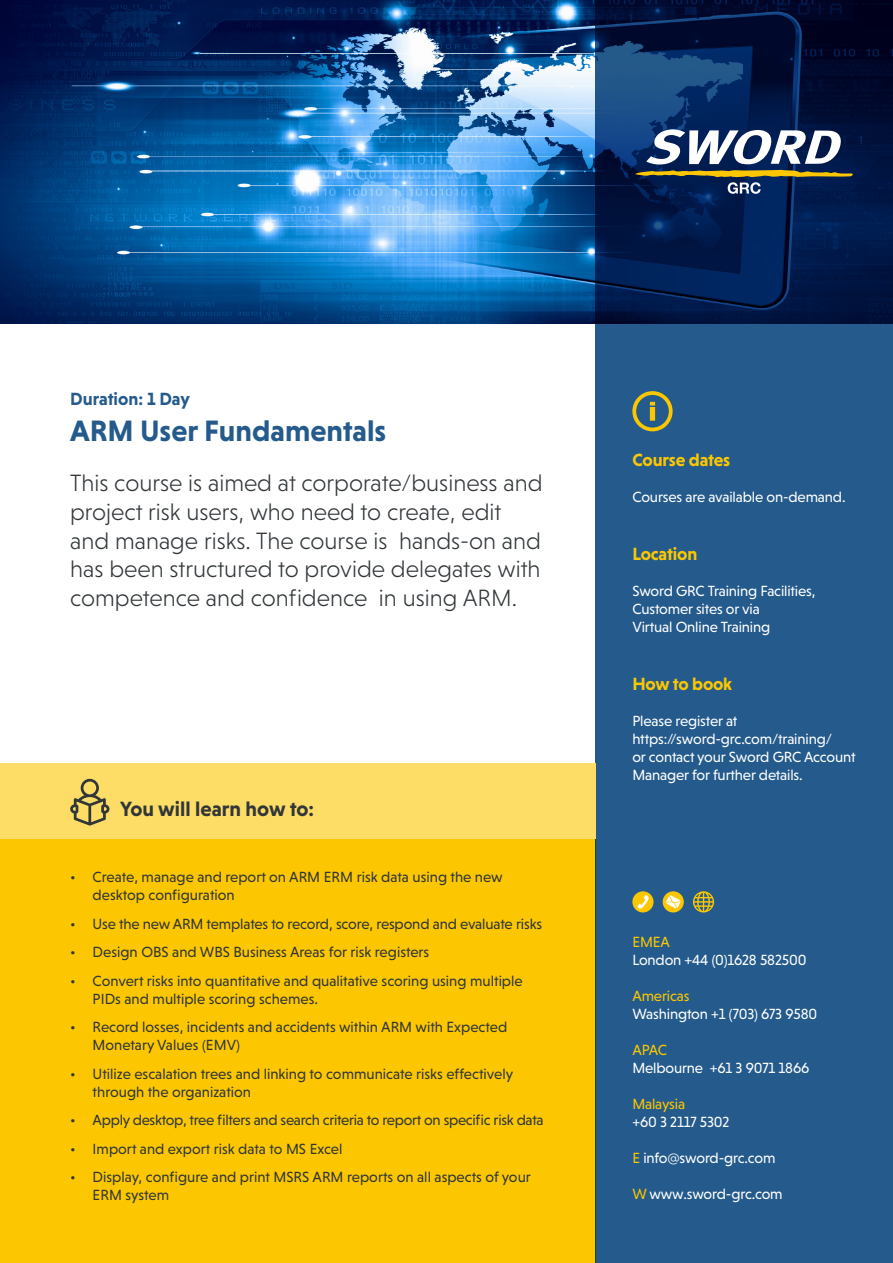
<style>
.page{position:relative;width:893px;height:1263px;background:#fff}
.page>*{position:absolute;margin:0;border:0;box-sizing:border-box;transform-origin:0 0}
.t1{font:700 30px "Niveau Grotesk";color:#255b8c}
.t2{font:300 24px/28.8px "Niveau Grotesk";color:#313639}
.t3{font:700 21px "Niveau Grotesk";color:#313639}
.t4{font:700 18px "Niveau Grotesk";letter-spacing:-.01em;color:#fcc700}
.t5{font:700 18px "Niveau Grotesk";color:#255b8c}
.t6{font:15px/18px "Niveau Grotesk";color:#313639}
.t7{font:15px/18px "Niveau Grotesk";letter-spacing:-.01em;color:#fff}
.t8{font:15px "Niveau Grotesk";letter-spacing:-.02em;color:#313639}
.t9{font:15px "Niveau Grotesk";letter-spacing:-.01em;color:#fcc700}
.s1{color:#fcc700}
</style>
<div class="page">
<img style="left:0;top:0;width:595px;height:323px">
<div style="left:0;top:770px;width:595px;height:493px;background:#fcc700"></div>
<svg style="left:595px;top:0;width:298px;height:1263px;background:#1d4c7c"></svg>
<svg style="left:635px;top:129px;width:218px;height:65px"></svg>
<svg style="left:650px;top:402px;width:5px;height:19px"></svg>
<div style="left:632px;top:391px;width:41px;height:40px;border:4px solid #fcc700;border-radius:50%"></div>
<div style="left:0;top:763px;width:595px;height:76px;background:#fddd66"></div>
<svg style="left:70px;top:779px;width:39px;height:47px"></svg>
<div style="left:663px;top:891px;width:21px;height:21px;background:#fcc700;border-radius:50%"></div>
<svg style="left:666px;top:895px;width:14px;height:13px"></svg>
<div style="left:632px;top:891px;width:21px;height:21px;background:#fcc700;border-radius:50%"></div>
<svg style="left:637px;top:895px;width:12px;height:14px"></svg>
<svg style="left:693px;top:891px;width:21px;height:21px"></svg>
<p class="t5" style="left:70px;top:388px;width:121px">Duration: 1 Day</p>
<p class="t1" style="left:70px;top:413px;width:318px">ARM User Fundamentals</p>
<p class="t2" style="left:70px;top:468px;width:474px">This course is aimed at corporate/business and project risk users, who need to create, edit and manage risks. The course is hands-on and has been structured to provide delegates with competence and confidence in using ARM.</p>
<p class="t3" style="left:120px;top:796px;width:195px">You will learn how to:</p>
<p class="t6" style="left:93px;top:868px;width:412px;text-indent:-22px">• Create, manage and report on ARM ERM risk data using the new desktop configuration</p>
<p class="t6" style="left:70px;top:914px;width:474px">• Use the new ARM templates to record, score, respond and evaluate risks</p>
<p class="t6" style="left:70px;top:943px;width:361px">• Design OBS and WBS Business Areas for risk registers</p>
<p class="t6" style="left:93px;top:971px;width:432px;text-indent:-22px">• Convert risks into quantitative and qualitative scoring using multiple<br>PIDs and multiple scoring schemes.</p>
<p class="t6" style="left:93px;top:1018px;width:416px;text-indent:-22px">• Record losses, incidents and accidents within ARM with Expected<br>Monetary Values (EMV)</p>
<p class="t6" style="left:93px;top:1064px;width:422px;text-indent:-22px">• Utilize escalation trees and linking to communicate risks effectively through the organization</p>
<p class="t8" style="left:70px;top:1111px;width:475px">• Apply desktop, tree filters and search criteria to report on specific risk data</p>
<p class="t6" style="left:70px;top:1139px;width:274px">• Import and export risk data to MS Excel</p>
<p class="t6" style="left:93px;top:1168px;width:440px;text-indent:-22px">• Display, configure and print MSRS ARM reports on all aspects of your<br>ERM system</p>
<p class="t4" style="left:632px;top:450px;width:99px">Course dates</p>
<p class="t7" style="left:632px;top:488px;width:215px">Courses are available on-demand.</p>
<p class="t4" style="left:632px;top:543px;width:66px">Location</p>
<p class="t7" style="left:632px;top:582px;width:185px">Sword GRC Training Facilities,</p>
<p class="t7" style="left:632px;top:600px;width:129px">Customer sites or via</p>
<p class="t7" style="left:632px;top:618px;width:139px">Virtual Online Training</p>
<p class="t4" style="left:632px;top:673px;width:101px">How to book</p>
<p class="t7" style="left:632px;top:711px;width:107px">Please register at</p>
<p class="t7" style="left:632px;top:729px;width:201px">https://sword-grc.com/training/</p>
<p class="t7" style="left:632px;top:747px;width:225px">or contact your Sword GRC Account<br>Manager for further details.</p>
<p class="t9" style="left:632px;top:933px;width:39px">EMEA</p>
<p class="t7" style="left:632px;top:951px;width:176px">London +44 (0)1628 582500</p>
<p class="t9" style="left:632px;top:987px;width:59px">Americas</p>
<p class="t7" style="left:632px;top:1005px;width:186px">Washington +1 (703) 673 9580</p>
<p class="t9" style="left:632px;top:1041px;width:36px">APAC</p>
<p class="t7" style="left:632px;top:1059px;width:178px">Melbourne +61 3 9071 1866</p>
<p class="t9" style="left:632px;top:1095px;width:54px">Malaysia</p>
<p class="t7" style="left:632px;top:1113px;width:99px">+60 3 2117 5302</p>
<p class="t7" style="left:632px;top:1149px;width:145px"><span class="s1">E</span> info@sword-grc.com</p>
<p class="t7" style="left:632px;top:1185px;width:152px"><span class="s1">W</span> www.sword-grc.com</p>
</div>
